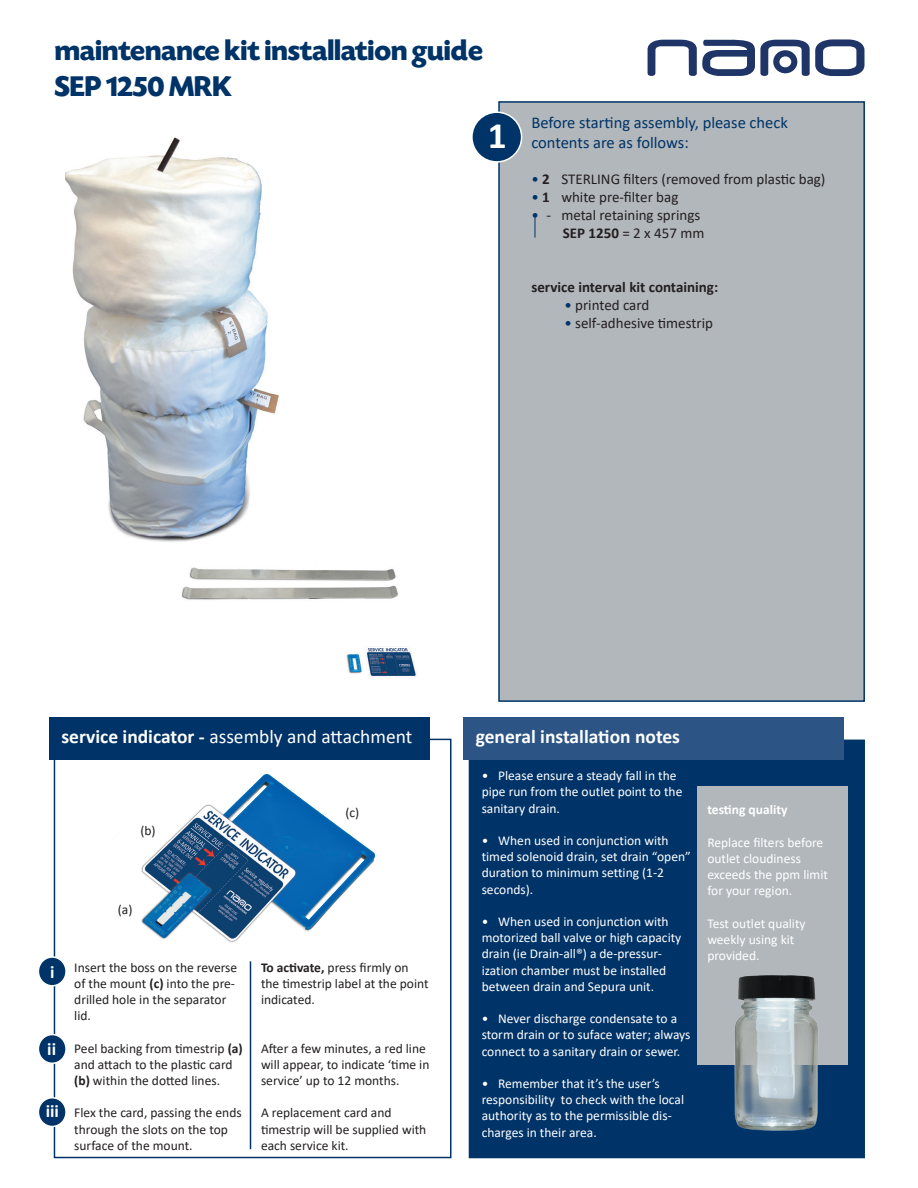
<style>
.page{position:relative;width:918px;height:1188px;background:#fff}
.page>*{position:absolute;margin:0;border:0;box-sizing:border-box;transform-origin:0 0}
.t1{font:700 37.5px "Calibri";color:#fff}
.t2{font:700 30px "Today SHOP";color:#003367}
.t3{font:19.5px "Calibri";color:#fff}
.t4{font:700 19.5px "Calibri";color:#fff}
.t5{font:700 18px "Calibri";color:#fff}
.t6{font:16.5px/19.8px "Calibri";color:#003367}
.t7{font:15px "Calibri";color:#231f20}
.t8{font:700 15px "Calibri";color:#231f20}
.t9{font:13.5px/16.2px "Calibri";color:#fff}
.t10{font:13.5px/16.2px "Calibri";color:#231f20}
.t11{font:700 13.5px "Calibri";color:#fff}
.s1{color:#003367}
.s2{font-weight:700}
</style>
<div class="page">
<div style="left:54px;top:739px;width:398px;height:419px;border:2px solid #003367"></div>
<img style="left:181px;top:567px;width:283px;height:167px">
<div style="left:498px;top:101px;width:367px;height:601px;background:#b2b7bb;border:2px solid #003367"></div>
<svg style="left:647px;top:39px;width:218px;height:37px"></svg>
<div style="left:49px;top:717px;width:381px;height:42px;background:#003367"></div>
<div style="left:472px;top:112px;width:50px;height:50px;background:#003367;border-radius:50%"></div>
<div style="left:471px;top:111px;width:51px;height:52px;border:2px solid #fff;border-radius:50%"></div>
<img style="left:141px;top:774px;width:235px;height:169px">
<div style="left:38px;top:957px;width:28px;height:29px;background:#003367;border-radius:50%"></div>
<div style="left:38px;top:956px;width:29px;height:31px;border:2px solid #fff;border-radius:50%"></div>
<div style="left:38px;top:1035px;width:28px;height:28px;background:#003367;border-radius:50%"></div>
<div style="left:38px;top:1034px;width:29px;height:30px;border:2px solid #fff;border-radius:50%"></div>
<div style="left:38px;top:1098px;width:28px;height:29px;background:#003367;border-radius:50%"></div>
<div style="left:38px;top:1097px;width:29px;height:30px;border:2px solid #fff;border-radius:50%"></div>
<svg style="left:535px;top:217px;width:1px;height:21px"></svg>
<hr style="left:250px;top:961px;width:1px;height:188px;background:#003367">
<img style="left:66px;top:137px;width:213px;height:405px">
<div style="left:469px;top:740px;width:396px;height:418px;background:#003367"></div>
<div style="left:464px;top:717px;width:380px;height:42px;background:#2c5485"></div>
<div style="left:698px;top:786px;width:150px;height:279px;background:#b2b7bb"></div>
<img style="left:734px;top:975px;width:84px;height:156px">
<div style="left:348px;top:605px;width:69px;height:41px;background:#fff"></div>
<p class="t2" style="left:55px;top:35px;width:429px">maintenance kit installation guide</p>
<p class="t2" style="left:55px;top:71px;width:178px">SEP 1250 MRK</p>
<p class="t1" style="left:488px;top:109px;width:21px">1</p>
<p class="t6" style="left:531px;top:113px;width:258px">Before starting assembly, please check contents are as follows:</p>
<p class="t7" style="left:531px;top:169px;width:296px"><span class="s1">•</span> <span class="s2">2</span> STERLING filters (removed from plastic bag)</p>
<p class="t7" style="left:531px;top:187px;width:149px"><span class="s1">•</span> <span class="s2">1</span> white pre-filter bag</p>
<p class="t7" style="left:531px;top:205px;width:170px"><span class="s1">•</span> - metal retaining springs</p>
<p class="t7" style="left:563px;top:223px;width:143px"><span class="s2">SEP 1250</span> = 2 x 457 mm</p>
<p class="t8" style="left:531px;top:277px;width:188px">service interval kit containing:</p>
<p class="t7" style="left:564px;top:295px;width:87px"><span class="s1">•</span> printed card</p>
<p class="t7" style="left:564px;top:313px;width:150px"><span class="s1">•</span> self-adhesive timestrip</p>
<p class="t3" style="left:62px;top:723px;width:352px"><span class="s2">service indicator -</span> assembly and attachment</p>
<p class="t10" style="left:140px;top:822px;width:17px">(b)</p>
<p class="t10" style="left:345px;top:804px;width:15px">(c)</p>
<p class="t10" style="left:118px;top:901px;width:16px">(a)</p>
<p class="t5" style="left:50px;top:959px;width:6px">i</p>
<p class="t5" style="left:47px;top:1037px;width:10px">ii</p>
<p class="t5" style="left:46px;top:1098px;width:15px">iii</p>
<p class="t10" style="left:74px;top:959px;width:164px">Insert the boss on the reverse of the mount <span class="s2">(c)</span> into the pre&shy;drilled hole in the separator lid.</p>
<p class="t10" style="left:74px;top:1040px;width:170px">Peel backing from timestrip <span class="s2">(a) </span>and attach to the plastic card <span class="s2">(b)</span> within the dotted lines.</p>
<p class="t10" style="left:74px;top:1105px;width:169px">Flex the card, passing the ends through the slots on the top surface of the mount.</p>
<p class="t10" style="left:261px;top:959px;width:169px"><span class="s2">To activate,</span> press firmly on the timestrip label at the point indicated.</p>
<p class="t10" style="left:261px;top:1040px;width:170px">After a few minutes, a red line will appear, to indicate ‘time in service’ up to 12 months.</p>
<p class="t10" style="left:261px;top:1105px;width:167px">A replacement card and timestrip will be supplied with each service kit.</p>
<p class="t4" style="left:476px;top:723px;width:206px">general installation notes</p>
<p class="t9" style="left:482px;top:767px;width:202px">• Please ensure a steady fall in the pipe run from the outlet point to the sanitary drain.</p>
<p class="t9" style="left:482px;top:832px;width:211px">• When used in conjunction with timed solenoid drain, set drain “open” duration to minimum setting (1-2 seconds).</p>
<p class="t9" style="left:482px;top:913px;width:201px">• When used in conjunction with motorized ball valve or high capacity drain (ie Drain-all®) a de-pressur&shy;ization chamber must be installed between drain and Sepura unit.</p>
<p class="t9" style="left:482px;top:1010px;width:210px">• Never discharge condensate to a storm drain or to suface water; always connect to a sanitary drain or sewer.</p>
<p class="t9" style="left:482px;top:1075px;width:204px">• Remember that it’s the user’s responsibility to check with the local authority as to the permissible dis&shy;charges in their area.</p>
<p class="t11" style="left:707px;top:800px;width:82px">testing quality</p>
<p class="t9" style="left:707px;top:834px;width:117px">Replace filters before outlet cloudiness</p>
<p class="t9" style="left:707px;top:866px;width:122px">exceeds the ppm limit</p>
<p class="t9" style="left:707px;top:883px;width:86px">for your region.</p>
<p class="t9" style="left:707px;top:915px;width:100px">Test outlet quality</p>
<p class="t9" style="left:707px;top:931px;width:89px">weekly using kit</p>
<p class="t9" style="left:707px;top:947px;width:54px">provided.</p>
</div>
